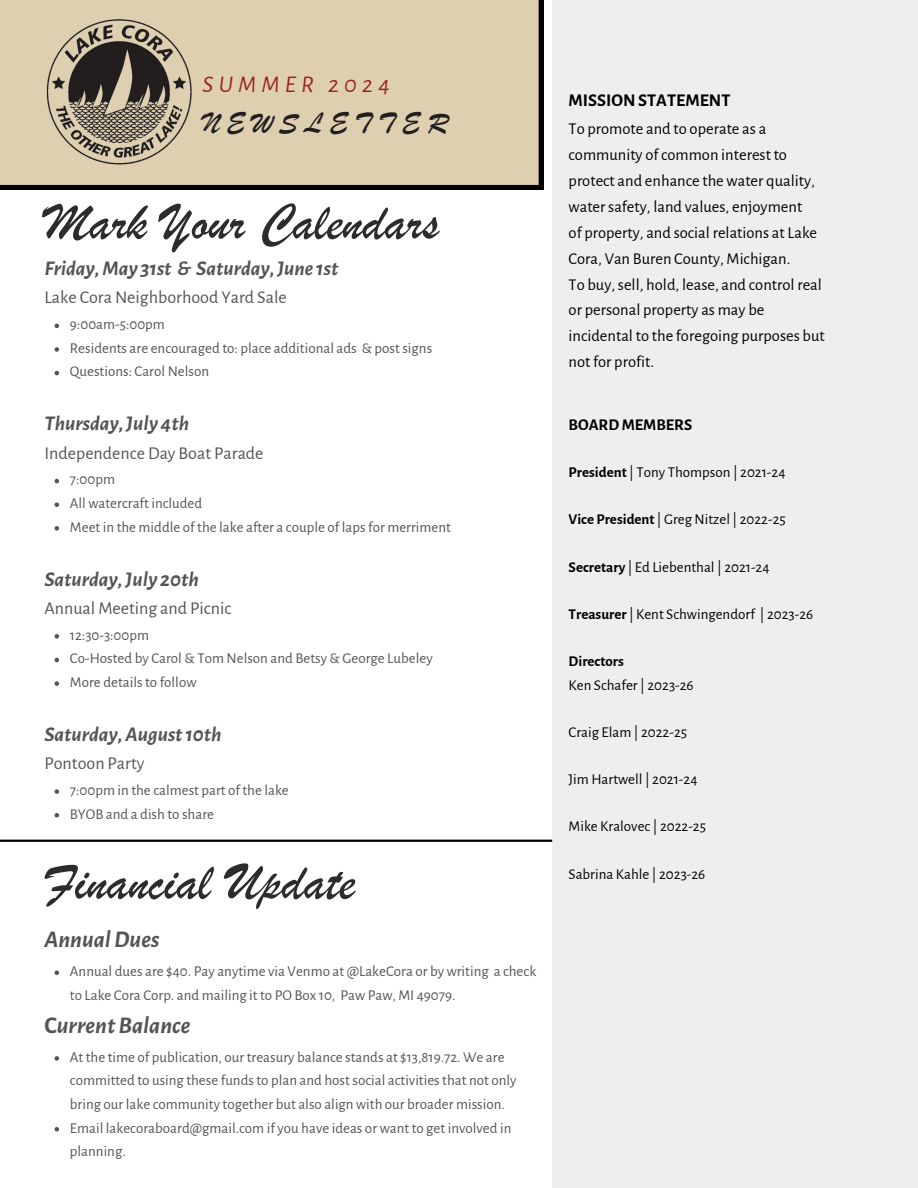
<style>
.page{position:relative;width:918px;height:1188px;background:#fff}
.page>*{position:absolute;margin:0;border:0;box-sizing:border-box;transform-origin:0 0}
.t1{font:54px "Brush Script";color:#2c2c2c}
.t2{font:30px "Brush Script";letter-spacing:.22em;color:#211e1f}
.t3{font:italic 700 24px "Alegreya Sans";color:#545454}
.t4{font:italic 24px "Alegreya Sans";letter-spacing:.22em;color:#9c211d}
.t5{font:italic 700 21px "Alegreya Sans";color:#545454}
.t6{font:18px "Alegreya Sans";color:#545454}
.t7{font:700 18px "Alegreya Sans";color:#000}
.t8{font:16.5px/25.8px "Alegreya Sans";color:#000}
.t9{font:700 16.5px "Alegreya Sans";color:#000}
.t10{font:15px/23.7px "Alegreya Sans";color:#545454}
.t11{font:15px "Alegreya Sans";color:#000}
.t12{font:700 15px "Alegreya Sans";color:#000}
.s1{font-style:normal}
.s2{font-weight:700}
</style>
<div class="page">
<div style="left:552px;top:0;width:366px;height:1188px;background:#efeeee"></div>
<div style="left:0;top:0;width:543px;height:189px;background:#ddcfb0"></div>
<img style="left:44px;top:19px;width:150px;height:146px">
<svg style="left:55px;top:324px;width:4px;height:4px"></svg>
<svg style="left:55px;top:347px;width:4px;height:5px"></svg>
<svg style="left:55px;top:371px;width:4px;height:4px"></svg>
<svg style="left:55px;top:479px;width:4px;height:4px"></svg>
<svg style="left:55px;top:502px;width:4px;height:5px"></svg>
<svg style="left:55px;top:526px;width:4px;height:5px"></svg>
<svg style="left:55px;top:634px;width:4px;height:5px"></svg>
<svg style="left:55px;top:658px;width:4px;height:4px"></svg>
<svg style="left:55px;top:681px;width:4px;height:5px"></svg>
<svg style="left:55px;top:789px;width:4px;height:5px"></svg>
<svg style="left:55px;top:813px;width:4px;height:4px"></svg>
<svg style="left:55px;top:970px;width:4px;height:5px"></svg>
<svg style="left:55px;top:1056px;width:4px;height:5px"></svg>
<svg style="left:55px;top:1127px;width:4px;height:5px"></svg>
<hr style="left:0;top:840px;width:552px;height:2px;background:#000">
<p class="t4" style="left:203px;top:73px;width:189px">SUMMER 2024</p>
<p class="t2" style="left:203px;top:105px;width:246px">NEWSLETTER</p>
<p class="t1" style="left:44px;top:191px;width:396px">Mark Your Calendars</p>
<p class="t5" style="left:44px;top:258px;width:295px">Friday,May 31st &amp; Saturday,June 1st</p>
<p class="t6" style="left:44px;top:289px;width:244px">Lake Cora Neighborhood Yard Sale</p>
<p class="t10" style="left:70px;top:313px;width:97px">9:00am-5:00pm</p>
<p class="t10" style="left:70px;top:336px;width:364px">Residents are encouraged to: place additional ads &amp; post signs</p>
<p class="t10" style="left:70px;top:360px;width:141px">Questions: Carol Nelson</p>
<p class="t5" style="left:44px;top:414px;width:146px">Thursday,July 4th</p>
<p class="t6" style="left:44px;top:444px;width:221px">Independence Day Boat Parade</p>
<p class="t10" style="left:70px;top:468px;width:47px">7:00pm</p>
<p class="t10" style="left:70px;top:492px;width:134px">All watercraft included</p>
<p class="t10" style="left:70px;top:515px;width:383px">Meet in the middle of the lake after a couple of laps for merriment</p>
<p class="t5" style="left:44px;top:569px;width:156px">Saturday,July 20th</p>
<h3 class="t6" style="left:44px;top:599px;width:188px">Annual Meeting and Picnic</h3>
<h2 class="t10" style="left:70px;top:623px;width:81px">12:30-3:00pm</h2>
<h1 class="t10" style="left:70px;top:647px;width:364px">Co-Hosted by Carol &amp; Tom Nelson and Betsy &amp; George Lubeley</h1>
<h5 class="t10" style="left:70px;top:671px;width:128px">More details to follow</h5>
<p class="t5" style="left:44px;top:724px;width:179px">Saturday,August10th</p>
<p class="t6" style="left:44px;top:755px;width:102px">Pontoon Party</p>
<p class="t10" style="left:70px;top:779px;width:220px">7:00pm in the calmest part of the lake</p>
<p class="t10" style="left:70px;top:802px;width:146px">BYOB and a dish to share</p>
<p class="t1" style="left:44px;top:851px;width:312px">Financial Update</p>
<p class="t3" style="left:44px;top:928px;width:116px">AnnualDues</p>
<p class="t10" style="left:70px;top:960px;width:468px">Annual dues are $40. Pay anytime via Venmo at @LakeCora or by writing a check to Lake Cora Corp. and mailing it to PO Box 10, Paw Paw, MI 49079.</p>
<h4 class="t3" style="left:44px;top:1013px;width:148px"><span class="s1">C</span>urrentBalance</h4>
<p class="t10" style="left:70px;top:1045px;width:448px">At the time of publication, our treasury balance stands at $13,819.72. We are committed to using these funds to plan and host social activities that not only bring our lake community together but also align with our broader mission.</p>
<h4 class="t10" style="left:70px;top:1116px;width:443px">Email lakecoraboard@gmail.com if you have ideas or want to get involved in planning.</h4>
<p class="t7" style="left:569px;top:92px;width:163px">MISSIONSTATEMENT</p>
<p class="t8" style="left:569px;top:116px;width:248px">To promote and to operate as a community of common interest to protect and enhance the water quality, water safety, land values, enjoyment</p>
<p class="t8" style="left:569px;top:220px;width:250px">of property, and social relations at Lake<br>Cora, Van Buren County, Michigan.</p>
<h6 class="t8" style="left:569px;top:272px;width:258px">To buy, sell, hold, lease, and control real or personal property as may be incidental to the foregoing purposes but not for profit.</h6>
<p class="t9" style="left:569px;top:417px;width:125px">BOARDMEMBERS</p>
<p class="t11" style="left:569px;top:465px;width:219px"><span class="s2">President</span> | Tony Thompson | 2021-24</p>
<p class="t11" style="left:569px;top:512px;width:219px"><span class="s2">Vice President</span>| Greg Nitzel | 2022-25</p>
<p class="t11" style="left:569px;top:560px;width:203px"><span class="s2">Secretary</span> | Ed Liebenthal | 2021-24</p>
<p class="t11" style="left:569px;top:607px;width:246px"><span class="s2">Treasurer</span>| Kent Schwingendorf | 2023-26</p>
<p class="t12" style="left:569px;top:654px;width:57px">Directors</p>
<p class="t11" style="left:569px;top:678px;width:127px">Ken Schafer | 2023-26</p>
<p class="t11" style="left:569px;top:725px;width:120px">Craig Elam | 2022-25</p>
<p class="t11" style="left:569px;top:772px;width:130px">Jim Hartwell | 2021-24</p>
<p class="t11" style="left:569px;top:819px;width:139px">Mike Kralovec | 2022-25</p>
<h1 class="t11" style="left:569px;top:867px;width:138px">Sabrina Kahle | 2023-26</h1>
</div>
